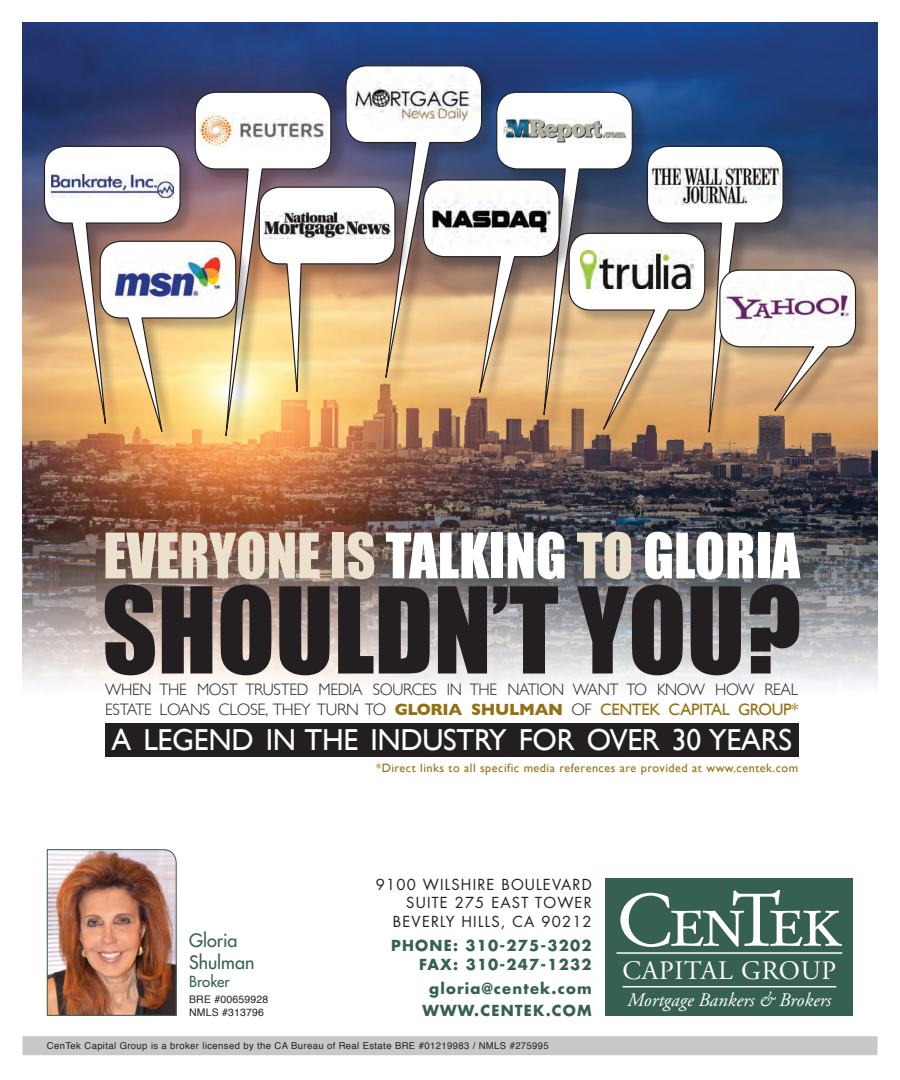
<style>
.page{position:relative;width:900px;height:1080px;background:#fff}
.page>*{position:absolute;margin:0;border:0;box-sizing:border-box;transform-origin:0 0}
.t1{font:110.25px "Impact";color:#231f20}
.t2{font:74px "Stempel Garamond Roman SC";letter-spacing:-.07em;color:#fff}
.t3{font:57.88px "Impact";color:#fff}
.t4{font:30.38px "Gill Sans";letter-spacing:-.01em;color:#fff}
.t5{font:26.62px "Adobe Garamond";letter-spacing:.03em;color:#fff}
.t6{font:italic 19.25px "Adobe Garamond";color:#fff}
.t7{font:18px/21.5px "Futura";color:#366150}
.t8{font:300 16.5px/19.9px "Gill Sans";letter-spacing:-.02em;color:#231f20;scale:.95 1}
.t9{font:15px "Futura";color:#366150}
.t10{font:700 14.75px/18.5px "Futura";letter-spacing:.08em;color:#366150;text-align:right}
.t11{font:14.75px/18.5px "Futura";letter-spacing:.08em;color:#231f20;text-align:right}
.t12{font:12.25px "Gill Sans";letter-spacing:.04em;color:#956f11}
.t13{font:10.5px/12.6px "Helvetica";letter-spacing:.02em;color:#231f20}
.t14{font:9.5px "Helvetica";letter-spacing:.04em;color:#231f20}
.s1{color:#ebe1cc}
.s2{font-weight:700;color:#956f11}
.s3{font-weight:400;color:#956f11}
</style>
<div class="page">
<img style="left:22px;top:22px;width:856px;height:735px">
<div style="left:22px;top:1036px;width:856px;height:19px;background:#c7c8ca"></div>
<div style="left:606px;top:878px;width:247px;height:138px;background:#366150"></div>
<hr style="left:616px;top:952px;width:226px;height:2px;background:#fff">
<hr style="left:623px;top:986px;width:213px;height:1px;background:#fff">
<img style="left:47px;top:849px;width:130px;height:167px">
<svg style="left:43px;top:145px;width:138px;height:313px"></svg>
<div style="left:196px;top:93px;width:151px;height:358px;background:#231f20;opacity:.3"></div>
<svg style="left:194px;top:91px;width:138px;height:390px"></svg>
<div style="left:347px;top:66px;width:151px;height:327px;background:#231f20;opacity:.3"></div>
<svg style="left:345px;top:65px;width:138px;height:352px"></svg>
<div style="left:648px;top:147px;width:151px;height:300px;background:#231f20;opacity:.3"></div>
<svg style="left:646px;top:145px;width:138px;height:322px"></svg>
<div style="left:720px;top:271px;width:152px;height:155px;background:#231f20;opacity:.3"></div>
<svg style="left:721px;top:269px;width:136px;height:155px"></svg>
<div style="left:497px;top:93px;width:152px;height:337px;background:#231f20;opacity:.3"></div>
<svg style="left:496px;top:91px;width:138px;height:365px"></svg>
<div style="left:570px;top:234px;width:151px;height:210px;background:#231f20;opacity:.3"></div>
<svg style="left:568px;top:232px;width:138px;height:219px"></svg>
<div style="left:424px;top:181px;width:152px;height:227px;background:#231f20;opacity:.3"></div>
<svg style="left:422px;top:179px;width:138px;height:237px"></svg>
<div style="left:101px;top:242px;width:151px;height:205px;background:#231f20;opacity:.3"></div>
<img style="left:44px;top:146px;width:193px;height:305px">
<div style="left:260px;top:188px;width:151px;height:219px;background:#231f20;opacity:.3"></div>
<svg style="left:258px;top:186px;width:138px;height:227px"></svg>
<div style="left:105px;top:723px;width:693px;height:34px;background:#231f20"></div>
<h3 class="t3" style="left:103px;top:511px;width:698px"><span class="s1">EVERYONE IS</span> TALKING <span class="s1">TO</span> GLORIA</h3>
<h1 class="t1" style="left:102px;top:545px;width:701px">SHOULDN’T YOU?</h1>
<p class="t8" style="left:105px;top:679px;width:731px">WHEN THE MOST TRUSTED MEDIA SOURCES IN THE NATION WANT TO KNOW HOW REAL<br>ESTATE LOANS CLOSE, THEY TURN TO <span class="s2">GLORIA SHULMAN</span> OF <span class="s3">CENTEK CAPITAL GROUP*</span></p>
<h3 class="t4" style="left:111px;top:722px;width:682px">A LEGEND IN THE INDUSTRY FOR OVER 30 YEARS</h3>
<p class="t12" style="left:376px;top:761px;width:424px">*Direct links to all specific media references are provided at www.centek.com</p>
<p class="t11" style="left:376px;top:875px;width:217px">9100 WILSHIRE BOULEVARD<br>SUITE 275 EAST TOWER<br>BEVERLY HILLS, CA 90212</p>
<p class="t10" style="left:391px;top:936px;width:202px">PHONE: 310-275-3202<br>FAX: 310-247-1232</p>
<p class="t10" style="left:422px;top:978px;width:171px;line-height:21.5px;text-align:center">gloria@centek.com<br>WWW.CENTEK.COM</p>
<p class="t7" style="left:189px;top:930px;width:67px">Gloria<br>Shulman</p>
<p class="t9" style="left:189px;top:972px;width:42px">Broker</p>
<p class="t13" style="left:189px;top:993px;width:81px">BRE #00659928<br>NMLS #313796</p>
<p class="t14" style="left:47px;top:1038px;width:503px">CenTek Capital Group is a broker licensed by the CA Bureau of Real Estate BRE #01219983 / NMLS #275995</p>
<h2 class="t2" style="left:616px;top:876px;width:227px">CenTek</h2>
<h3 class="t5" style="left:623px;top:957px;width:215px">CAPITAL GROUP</h3>
<p class="t6" style="left:627px;top:990px;width:205px">Mortgage Bankers &amp; Brokers</p>
</div>
